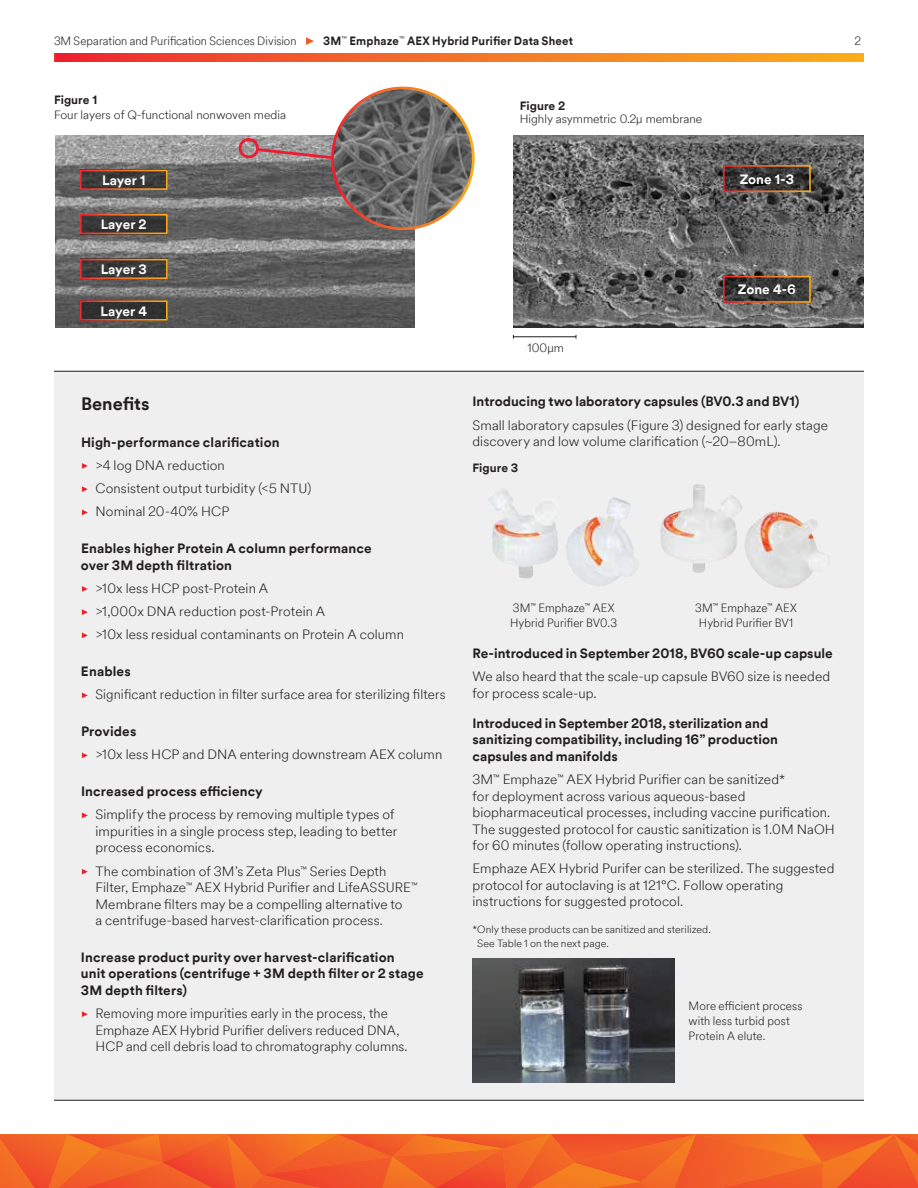
<style>
.page{position:relative;width:918px;height:1188px;background:#fff}
.page>*{position:absolute;margin:0;border:0;box-sizing:border-box;transform-origin:0 0}
.t1{font:700 18px "Bbqgrw 3 M Circular TT";color:#231f20}
.t2{font:300 13.5px/16.5px "Gbcnrm 3 M Circular TT";letter-spacing:.01em;color:#231f20}
.t3{font:700 13.5px/16.5px "Bbqgrw 3 M Circular TT";letter-spacing:.005em;color:#231f20}
.t4{font:700 13.5px "Bbqgrw 3 M Circular TT";color:#fff}
.t5{font:700 13.5px "Pklycv 3 M Circular TT";color:#fff}
.t6{font:300 12px/15px "Gbcnrm 3 M Circular TT";color:#231f20;scale:.95 1}
.t7{font:300 12px/15px "Lqyjpq 3 M Circular TT";color:#231f20;scale:.95 1}
.t8{font:300 12px "Lqyjpq 3 M Circular TT";color:#231f20}
.t9{font:300 12px "Gbcnrm 3 M Circular TT";color:#231f20}
.t10{font:700 12px "Bbqgrw 3 M Circular TT";color:#231f20}
.t11{font:300 10.5px/13.5px "Gbcnrm 3 M Circular TT";letter-spacing:.01em;color:#231f20}
.s1{font-size:18px;color:#fff}
.s2{font-family:"Pklycv 3 M Circular TT";font-weight:700}
.s3{font-family:"Bbqgrw 3 M Circular TT";font-weight:700}
.s4{color:#fff}
.s5{font-family:"Lqyjpq 3 M Circular TT"}
.s6{font-family:"Gbcnrm 3 M Circular TT"}
</style>
<div class="page">
<div style="left:54px;top:371px;width:810px;height:729px;background:#efeff0"></div>
<hr style="left:54px;top:1100px;width:810px;height:1px;background:#231f20">
<svg style="left:54px;top:54px;width:810px;height:7px;background:#f36f27"></svg>
<hr style="left:54px;top:371px;width:810px;height:1px;background:#231f20">
<img style="left:55px;top:135px;width:360px;height:192px">
<svg style="left:238px;top:86px;width:237px;height:146px"></svg>
<svg style="left:80px;top:170px;width:88px;height:20px;background:#5c4336"></svg>
<svg style="left:80px;top:214px;width:88px;height:20px;background:#583f32"></svg>
<svg style="left:83px;top:262px;width:82px;height:14px"></svg>
<svg style="left:80px;top:300px;width:88px;height:21px;background:#543b2e"></svg>
<img style="left:513px;top:135px;width:351px;height:193px">
<hr style="left:513px;top:336px;width:63px;height:1px;background:#231f20">
<svg style="left:726px;top:168px;width:82px;height:21px;background:#353434"></svg>
<svg style="left:726px;top:279px;width:82px;height:21px;background:#383737"></svg>
<img style="left:489px;top:488px;width:120px;height:90px">
<img style="left:660px;top:484px;width:130px;height:105px">
<img style="left:472px;top:958px;width:202px;height:125px">
<svg style="left:0;top:1134px;width:918px;height:54px;background:#f16127"></svg>
<p class="t6" style="left:54px;top:33px;width:548px">3M Separation and Purification Sciences Division <span class="s1">•</span> <span class="s2">3M</span><sup>™</sup> <span class="s2">Emphaze</span><sup>™</sup> <span class="s3">AEX Hybrid Purifier Data Sheet</span></p>
<p class="t6" style="left:855px;top:33px;width:8px">2</p>
<h3 class="t10" style="left:54px;top:91px;width:45px">Figure 1</h3>
<h3 class="t10" style="left:520px;top:97px;width:47px">Figure 2</h3>
<p class="t8" style="left:54px;top:106px;width:234px">Four layers of Q-functional nonwoven media</p>
<p class="t9" style="left:520px;top:111px;width:184px">Highly asymmetric 0.2µ membrane</p>
<p class="t4" style="left:102px;top:171px;width:45px">Layer 1</p>
<p class="t4" style="left:101px;top:215px;width:47px">Layer 2</p>
<p class="t5" style="left:101px;top:260px;width:48px">Layer 3</p>
<p class="t5" style="left:101px;top:302px;width:48px">Layer 4</p>
<p class="t9" style="left:528px;top:340px;width:38px">100μm</p>
<p class="t4" style="left:740px;top:170px;width:56px">Zone 1-3</p>
<p class="t4" style="left:738px;top:280px;width:59px">Zone 4-6</p>
<h2 class="t1" style="left:81px;top:391px;width:70px">Benefits</h2>
<h3 class="t3" style="left:81px;top:433px;width:200px">High-performance clarification</h3>
<p class="t2" style="left:81px;top:456px;width:145px"><span class="s4">•</span> &gt;4 log DNA reduction</p>
<p class="t2" style="left:81px;top:480px;width:232px"><span class="s4">•</span> Consistent output turbidity (&lt;5 NTU)</p>
<p class="t2" style="left:81px;top:503px;width:150px"><span class="s4">•</span> Nominal 20-40% HCP</p>
<h3 class="t3" style="left:81px;top:540px;width:292px">Enables higher Protein A column performance over 3M depth filtration</h3>
<p class="t2" style="left:81px;top:579px;width:189px"><span class="s4">•</span> &gt;10x less HCP post-Protein A</p>
<p class="t2" style="left:81px;top:603px;width:246px"><span class="s4">•</span> &gt;1,000x DNA reduction post-Protein A</p>
<p class="t2" style="left:81px;top:626px;width:325px"><span class="s4">•</span> &gt;10x less residual contaminants on Protein A column</p>
<h3 class="t3" style="left:81px;top:663px;width:51px">Enables</h3>
<p class="t2" style="left:81px;top:686px;width:366px"><span class="s4">•</span> Significant reduction in filter surface area for sterilizing filters</p>
<h3 class="t3" style="left:81px;top:723px;width:57px">Provides</h3>
<p class="t2" style="left:81px;top:746px;width:363px"><span class="s4">•</span> &gt;10x less HCP and DNA entering downstream AEX column</p>
<h3 class="t3" style="left:81px;top:783px;width:183px">Increased process efficiency</h3>
<p class="t2" style="left:95px;top:806px;width:303px;text-indent:-14px"><span class="s4">•</span> Simplify the process by removing multiple types of impurities in a single process step, leading to better <span class="s5">process economics.</span></p>
<p class="t2" style="left:95px;top:862px;width:324px;text-indent:-14px"><span class="s4">•</span> The combination of 3M’s Zeta Plus<sup>™</sup> Series Depth Filter, Emphaze<sup>™</sup> AEX Hybrid Purifier and LifeASSURE<sup>™ </sup>Membrane filters may be a compelling alternative to<br>a centrifuge-based harvest-clarification process.</p>
<h3 class="t3" style="left:81px;top:948px;width:344px">Increase product purity over harvest-clarification<br>unit operations (centrifuge + 3M depth filter or 2 stage<br>3M depth filters)</h3>
<p class="t2" style="left:95px;top:1005px;width:314px;text-indent:-14px"><span class="s4">•</span> Removing more impurities early in the process, the<br>Emphaze AEX Hybrid Purifier delivers reduced DNA,<br>HCP and cell debris load to chromatography columns.</p>
<h3 class="t3" style="left:472px;top:393px;width:328px">Introducing two laboratory capsules (BV0.3 and BV1)</h3>
<p class="t2" style="left:473px;top:416px;width:357px">Small laboratory capsules (Figure 3) designed for early stage discovery and low volume clarification (~20–80mL).</p>
<h4 class="t10" style="left:472px;top:460px;width:47px">Figure 3</h4>
<p class="t6" style="left:510px;top:599px;width:114px">3M<sup>™</sup> <span class="s5">Emphaze</span><sup>™</sup> <span class="s5">AEX<br></span>Hybrid Purifier BV0.3</p>
<h3 class="t3" style="left:472px;top:645px;width:362px">Re-introduced in September 2018, BV60 scale-up capsule</h3>
<p class="t2" style="left:472px;top:668px;width:359px">We also heard that the scale-up capsule BV60 size is needed <span class="s5">for process scale-up.</span></p>
<h3 class="t3" style="left:472px;top:714px;width:307px">Introduced in September 2018, sterilization and sanitizing compatibility, including 16” production capsules and manifolds</h3>
<p class="t2" style="left:472px;top:771px;width:364px">3M<sup>™</sup> <span class="s5">Emphaze</span><sup>™</sup> AEX Hybrid Purifier can be sanitized*<br><span class="s5">for deployment across various aqueous-based </span>biopharmaceutical processes, including vaccine purification.<br>The suggested protocol for caustic sanitization is 1.0M NaOH for 60 minutes (follow operating instructions).</p>
<p class="t2" style="left:473px;top:860px;width:363px">Emphaze AEX Hybrid Purifer can be sterilized. The suggested protocol for autoclaving is at 121°C. Follow operating <span class="s5">instructions for suggested protocol.</span></p>
<p class="t11" style="left:477px;top:923px;width:235px;text-indent:-5px">*Only these products can be sanitized and sterilized.<br>See Table 1 on the next page.</p>
<p class="t6" style="left:695px;top:599px;width:109px">3M<sup>™</sup> <span class="s5">Emphaze</span><sup>™</sup> <span class="s5">AEX<br></span>Hybrid Purifier BV1</p>
<p class="t7" style="left:688px;top:998px;width:122px"><span class="s6">More efficient process </span>with less turbid post<br>Protein A elute.</p>
</div>
